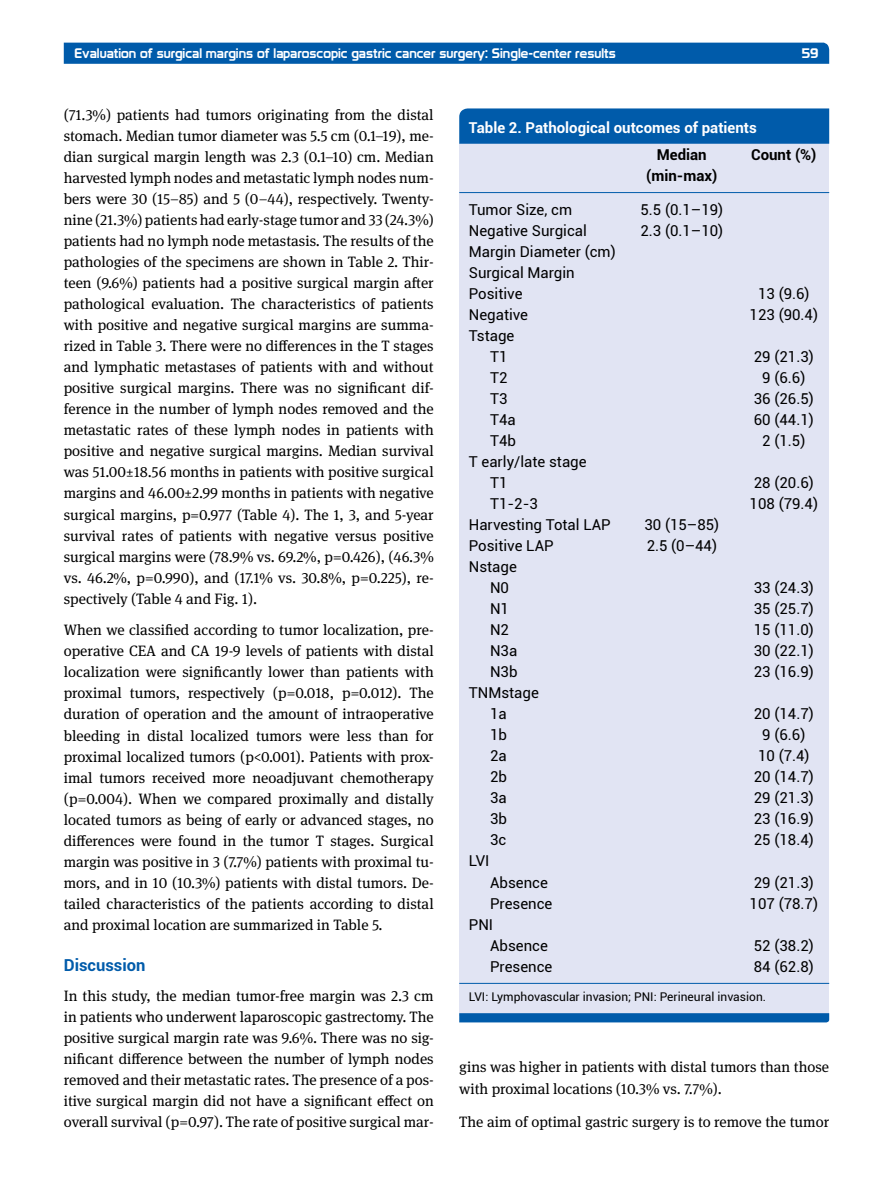
<style>
.page{position:relative;width:893px;height:1191px;background:#fff}
.page>*{position:absolute;margin:0;border:0;box-sizing:border-box;transform-origin:0 0}
.t1{font:700 16.5px "Roboto";color:#005baa}
.t2{font:15px/21px "DG Meta Serif Science";color:#000;text-align:justify}
.t3{font:15px/21px "Roboto";color:#000}
.t4{font:700 15px "Roboto";color:#fff}
.t5{font:700 15px "Roboto";color:#000}
.t6{font:13.5px "Prototype";color:#fff}
.t7{font:12px "Roboto";color:#000}
</style>
<div class="page">
<div style="left:64px;top:43px;width:765px;height:21px;background:#005baa"></div>
<div style="left:459px;top:143px;width:370px;height:872px;background:#e1e4f3"></div>
<div style="left:459px;top:108px;width:370px;height:36px;background:#005baa"></div>
<svg style="left:459px;top:1013px;width:370px;height:9px;background:#055eab"></svg>
<hr style="left:459px;top:192px;width:370px;height:1px;background:#005baa">
<hr style="left:459px;top:983px;width:370px;height:1px;background:#005baa">
<p class="t6" style="left:74px;top:45px;width:543px">Evaluation of surgical margins of laparoscopic gastric cancer surgery: Single-center results</p>
<p class="t6" style="left:802px;top:45px;width:18px">59</p>
<p class="t2" style="left:64px;top:104px;width:371px">(71.3%) patients had tumors originating from the distal stomach. Median tumor diameter was 5.5 cm (0.1–19), me&shy;dian surgical margin length was 2.3 (0.1–10) cm. Median harvested lymph nodes and metastatic lymph nodes num&shy;bers were 30 (15–85) and 5 (0–44), respectively. Twenty&shy;nine (21.3%) patients had early-stage tumor and 33 (24.3%) patients had no lymph node metastasis. The results of the pathologies of the specimens are shown in Table 2. Thir&shy;teen (9.6%) patients had a positive surgical margin after pathological evaluation. The characteristics of patients with positive and negative surgical margins are summa&shy;rized in Table 3. There were no differences in the T stages and lymphatic metastases of patients with and without positive surgical margins. There was no significant dif&shy;ference in the number of lymph nodes removed and the metastatic rates of these lymph nodes in patients with positive and negative surgical margins. Median survival was 51.00±18.56 months in patients with positive surgical margins and 46.00±2.99 months in patients with negative surgical margins, p=0.977 (Table 4). The 1, 3, and 5-year survival rates of patients with negative versus positive surgical margins were (78.9% vs. 69.2%, p=0.426), (46.3% vs. 46.2%, p=0.990), and (17.1% vs. 30.8%, p=0.225), re&shy;spectively (Table 4 and Fig. 1).</p>
<p class="t2" style="left:64px;top:619px;width:371px">When we classified according to tumor localization, pre&shy;operative CEA and CA 19-9 levels of patients with distal localization were significantly lower than patients with proximal tumors, respectively (p=0.018, p=0.012). The duration of operation and the amount of intraoperative bleeding in distal localized tumors were less than for proximal localized tumors (p&lt;0.001). Patients with prox&shy;imal tumors received more neoadjuvant chemotherapy (p=0.004). When we compared proximally and distally located tumors as being of early or advanced stages, no differences were found in the tumor T stages. Surgical margin was positive in 3 (7.7%) patients with proximal tu&shy;mors, and in 10 (10.3%) patients with distal tumors. De&shy;tailed characteristics of the patients according to distal and proximal location are summarized in Table 5.</p>
<p class="t1" style="left:64px;top:954px;width:83px">Discussion</p>
<p class="t2" style="left:64px;top:985px;width:371px">In this study, the median tumor-free margin was 2.3 cm in patients who underwent laparoscopic gastrectomy. The positive surgical margin rate was 9.6%. There was no sig&shy;nificant difference between the number of lymph nodes removed and their metastatic rates. The presence of a pos&shy;itive surgical margin did not have a significant effect on overall survival (p=0.97). The rate of positive surgical mar-</p>
<p class="t4" style="left:469px;top:117px;width:290px">Table 2. Pathological outcomes of patients</p>
<p class="t5" style="left:657px;top:145px;width:51px">Median</p>
<p class="t5" style="left:751px;top:145px;width:67px">Count (%)</p>
<p class="t5" style="left:646px;top:166px;width:73px">(min-max)</p>
<p class="t3" style="left:469px;top:199px;width:105px">Tumor Size, cm</p>
<p class="t3" style="left:640px;top:199px;width:84px">5.5 (0.1–19)</p>
<p class="t3" style="left:469px;top:220px;width:120px">Negative Surgical</p>
<p class="t3" style="left:640px;top:220px;width:84px">2.3 (0.1–10)</p>
<p class="t3" style="left:469px;top:241px;width:148px">Margin Diameter (cm)<br>Surgical Margin<br>Positive</p>
<p class="t3" style="left:758px;top:283px;width:53px">13 (9.6)</p>
<p class="t3" style="left:469px;top:304px;width:61px">Negative</p>
<p class="t3" style="left:750px;top:304px;width:70px">123 (90.4)</p>
<p class="t3" style="left:490px;top:325px;width:26px;text-indent:-21px">Tstage<br>T1</p>
<p class="t3" style="left:754px;top:346px;width:61px">29 (21.3)</p>
<p class="t3" style="left:490px;top:367px;width:19px">T2</p>
<p class="t3" style="left:762px;top:367px;width:45px">9 (6.6)</p>
<p class="t3" style="left:490px;top:388px;width:19px">T3</p>
<p class="t3" style="left:754px;top:388px;width:61px">36 (26.5)</p>
<p class="t3" style="left:490px;top:409px;width:27px">T4a</p>
<p class="t3" style="left:754px;top:409px;width:61px">60 (44.1)</p>
<p class="t3" style="left:490px;top:430px;width:27px">T4b</p>
<p class="t3" style="left:762px;top:430px;width:45px">2 (1.5)</p>
<p class="t3" style="left:490px;top:451px;width:98px;text-indent:-21px">T early/late stage<br>T1</p>
<p class="t3" style="left:754px;top:472px;width:61px">28 (20.6)</p>
<p class="t3" style="left:490px;top:493px;width:49px">T1-2-3</p>
<p class="t3" style="left:750px;top:493px;width:70px">108 (79.4)</p>
<p class="t3" style="left:469px;top:514px;width:143px">Harvesting Total LAP</p>
<p class="t3" style="left:644px;top:514px;width:76px">30 (15–85)</p>
<p class="t3" style="left:469px;top:535px;width:86px">Positive LAP</p>
<p class="t3" style="left:647px;top:535px;width:72px">2.5 (0–44)</p>
<p class="t3" style="left:490px;top:556px;width:28px;text-indent:-21px">Nstage<br>N0</p>
<p class="t3" style="left:754px;top:577px;width:61px">33 (24.3)</p>
<p class="t3" style="left:490px;top:598px;width:21px">N1</p>
<p class="t3" style="left:754px;top:598px;width:61px">35 (25.7)</p>
<p class="t3" style="left:490px;top:619px;width:21px">N2</p>
<p class="t3" style="left:754px;top:619px;width:61px">15 (11.0)</p>
<p class="t3" style="left:490px;top:640px;width:29px">N3a</p>
<p class="t3" style="left:754px;top:640px;width:61px">30 (22.1)</p>
<p class="t3" style="left:490px;top:661px;width:29px">N3b</p>
<p class="t3" style="left:754px;top:661px;width:61px">23 (16.9)</p>
<p class="t3" style="left:490px;top:682px;width:50px;text-indent:-21px">TNMstage<br>1a</p>
<p class="t3" style="left:754px;top:703px;width:61px">20 (14.7)</p>
<p class="t3" style="left:490px;top:724px;width:18px">1b</p>
<p class="t3" style="left:762px;top:724px;width:45px">9 (6.6)</p>
<p class="t3" style="left:490px;top:745px;width:18px">2a</p>
<p class="t3" style="left:758px;top:745px;width:53px">10 (7.4)</p>
<p class="t3" style="left:490px;top:766px;width:18px">2b</p>
<p class="t3" style="left:754px;top:766px;width:61px">20 (14.7)</p>
<p class="t3" style="left:490px;top:787px;width:18px">3a</p>
<p class="t3" style="left:754px;top:787px;width:61px">29 (21.3)</p>
<p class="t3" style="left:490px;top:808px;width:18px">3b</p>
<p class="t3" style="left:754px;top:808px;width:61px">23 (16.9)</p>
<p class="t3" style="left:490px;top:829px;width:18px">3c</p>
<p class="t3" style="left:754px;top:829px;width:61px">25 (18.4)</p>
<p class="t3" style="left:469px;top:850px;width:22px">LVI</p>
<p class="t3" style="left:490px;top:871px;width:59px">Absence</p>
<p class="t3" style="left:754px;top:871px;width:61px">29 (21.3)</p>
<p class="t3" style="left:490px;top:892px;width:64px">Presence</p>
<p class="t3" style="left:750px;top:892px;width:70px">107 (78.7)</p>
<p class="t3" style="left:490px;top:913px;width:59px;text-indent:-21px">PNI<br>Absence</p>
<p class="t3" style="left:754px;top:934px;width:61px">52 (38.2)</p>
<p class="t3" style="left:490px;top:955px;width:64px">Presence</p>
<p class="t3" style="left:754px;top:955px;width:61px">84 (62.8)</p>
<p class="t7" style="left:469px;top:988px;width:299px">LVI: Lymphovascular invasion; PNI: Perineural invasion.</p>
<p class="t2" style="left:459px;top:1055px;width:371px;line-height:22.2px">gins was higher in patients with distal tumors than those with proximal locations (10.3% vs. 7.7%).</p>
<p class="t2" style="left:459px;top:1111px;width:371px">The aim of optimal gastric surgery is to remove the tumor</p>
</div>
